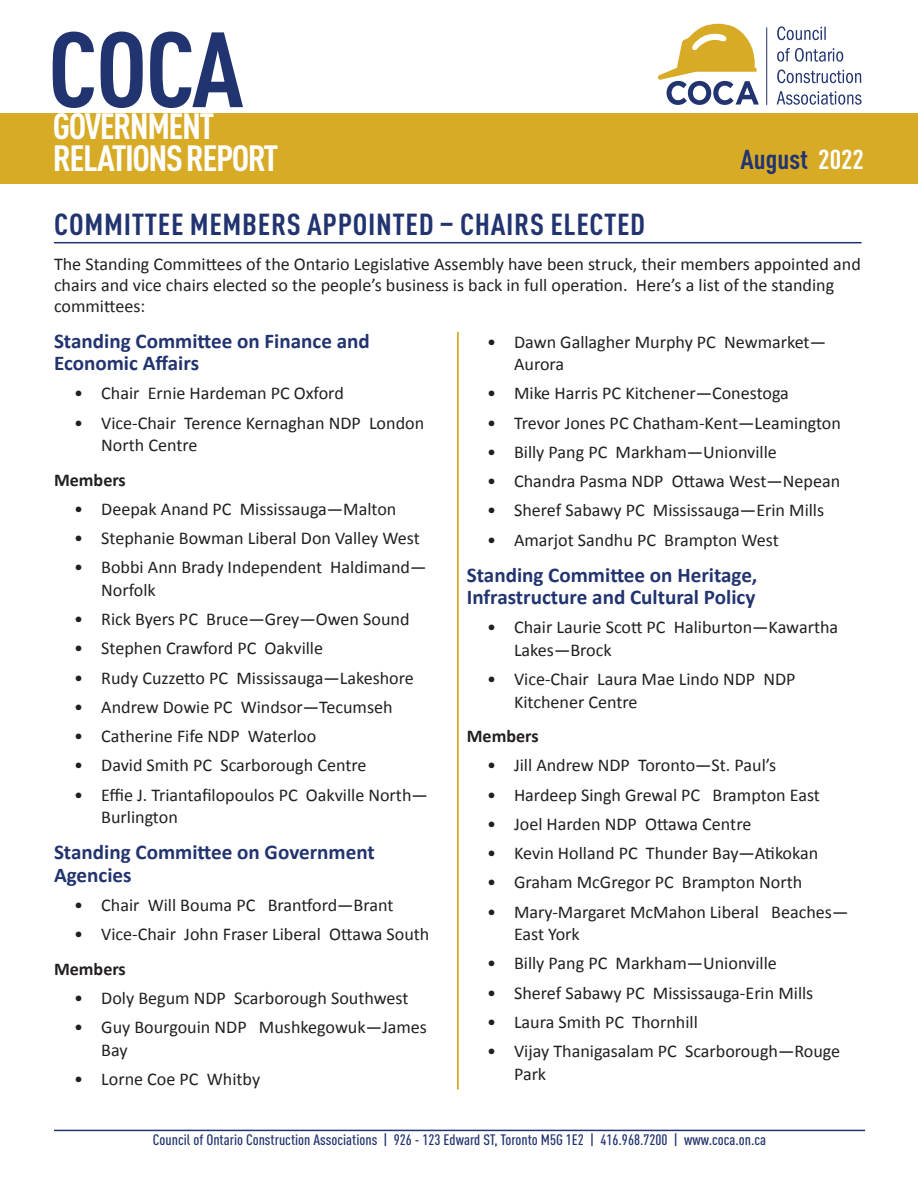
<style>
.page{position:relative;width:918px;height:1188px;background:#fff}
.page>*{position:absolute;margin:0;border:0;box-sizing:border-box;transform-origin:0 0}
.t1{font:700 condensed 105px "DIN Pro";color:#22346f;scale:1.06 1}
.t2{font:700 condensed 36px/31.5px "DIN Pro";letter-spacing:-.04em;color:#fff;scale:1.06 1}
.Article_Title{font:700 condensed 30px "DIN Pro";letter-spacing:.02em;color:#22346f;scale:1.06 1}
.t3{font:700 condensed 27px "DIN Pro";color:#22346f;scale:1.06 1}
.Section_Title{font:700 21px/22.5px "Calibri";color:#22346f}
.Body_span{font:18px/22.5px "Calibri";color:#231f20}
.Body_Bold{font:700 18px "Calibri";color:#231f20}
.t4{font:500 condensed 15px "DIN Pro";color:#22346f;scale:1.06 1}
.s1{color:#fff}
</style>
<div class="page">
<hr style="left:54px;top:1130px;width:811px;height:1px;background:#22346f">
<div style="left:0;top:113px;width:918px;height:71px;background:#d8ab27"></div>
<hr style="left:766px;top:27px;width:1px;height:78px;background:#22346f">
<svg style="left:658px;top:24px;width:101px;height:81px"></svg>
<svg style="left:777px;top:91px;width:85px;height:14px"></svg>
<svg style="left:777px;top:69px;width:84px;height:14px"></svg>
<svg style="left:777px;top:48px;width:66px;height:14px"></svg>
<svg style="left:777px;top:26px;width:49px;height:14px"></svg>
<hr style="left:54px;top:242px;width:808px;height:1px;background:#22346f">
<hr style="left:457px;top:332px;width:2px;height:757px;background:#d8ab27">
<h1 class="t1" style="left:48px;top:-9px;width:186px">COCA</h1>
<h2 class="t2" style="left:53px;top:107px;width:214px">GOVERNMENT<br>RELATIONS REPORT</h2>
<h3 class="t3" style="left:741px;top:139px;width:118px">August <span class="s1">2022</span></h3>
<p class="Article_Title" style="left:54px;top:202px;width:559px">COMMITTEE MEMBERS APPOINTED – CHAIRS ELECTED</p>
<p class="Body_span" style="left:54px;top:252px;width:808px;line-height:21px">The Standing Committees of the Ontario Legislative Assembly have been struck, their members appointed and chairs and vice chairs elected so the people’s business is back in full operation. Here’s a list of the standing committees:</p>
<p class="Section_Title" style="left:54px;top:328px;width:317px">Standing Committee on Finance and<br>Economic Affairs</p>
<p class="Body_span" style="left:74px;top:381px;width:271px">• Chair Ernie Hardeman PC Oxford</p>
<p class="Body_span" style="left:101px;top:411px;width:324px;text-indent:-27px">• Vice-Chair Terence Kernaghan NDP London<br>North Centre</p>
<p class="Body_Bold" style="left:54px;top:469px;width:73px">Members</p>
<p class="Body_span" style="left:74px;top:497px;width:324px">• Deepak Anand PC Mississauga—Malton</p>
<p class="Body_span" style="left:74px;top:526px;width:347px">• Stephanie Bowman Liberal Don Valley West</p>
<p class="Body_span" style="left:101px;top:555px;width:327px;text-indent:-27px">• Bobbi Ann Brady Independent Haldimand—<br>Norfolk</p>
<p class="Body_span" style="left:74px;top:607px;width:337px">• Rick Byers PC Bruce—Grey—Owen Sound</p>
<p class="Body_span" style="left:74px;top:636px;width:250px">• Stephen Crawford PC Oakville</p>
<p class="Body_span" style="left:74px;top:666px;width:341px">• Rudy Cuzzetto PC Mississauga—Lakeshore</p>
<p class="Body_span" style="left:74px;top:695px;width:320px">• Andrew Dowie PC Windsor—Tecumseh</p>
<p class="Body_span" style="left:74px;top:724px;width:244px">• Catherine Fife NDP Waterloo</p>
<p class="Body_span" style="left:74px;top:753px;width:294px">• David Smith PC Scarborough Centre</p>
<p class="Body_span" style="left:101px;top:783px;width:328px;text-indent:-27px">• Effie J. Triantafilopoulos PC Oakville North—<br>Burlington</p>
<p class="Section_Title" style="left:54px;top:840px;width:322px">Standing Committee on Government<br>Agencies</p>
<p class="Body_span" style="left:74px;top:893px;width:321px">• Chair Will Bouma PC Brantford—Brant</p>
<p class="Body_span" style="left:74px;top:922px;width:357px">• Vice-Chair John Fraser Liberal Ottawa South</p>
<p class="Body_Bold" style="left:54px;top:958px;width:73px">Members</p>
<p class="Body_span" style="left:74px;top:986px;width:336px">• Doly Begum NDP Scarborough Southwest</p>
<p class="Body_span" style="left:101px;top:1015px;width:327px;text-indent:-27px">• Guy Bourgouin NDP Mushkegowuk—James<br>Bay</p>
<p class="Body_span" style="left:74px;top:1067px;width:187px">• Lorne Coe PC Whitby</p>
<p class="Body_span" style="left:514px;top:330px;width:314px;text-indent:-27px">• Dawn Gallagher Murphy PC Newmarket—<br>Aurora</p>
<p class="Body_span" style="left:487px;top:381px;width:303px">• Mike Harris PC Kitchener—Conestoga</p>
<p class="Body_span" style="left:487px;top:411px;width:355px">• Trevor Jones PC Chatham-Kent—Leamington</p>
<p class="Body_span" style="left:487px;top:440px;width:291px">• Billy Pang PC Markham—Unionville</p>
<p class="Body_span" style="left:487px;top:469px;width:355px">• Chandra Pasma NDP Ottawa West—Nepean</p>
<p class="Body_span" style="left:487px;top:498px;width:339px">• Sheref Sabawy PC Mississauga—Erin Mills</p>
<p class="Body_span" style="left:487px;top:528px;width:293px">• Amarjot Sandhu PC Brampton West</p>
<p class="Section_Title" style="left:467px;top:562px;width:292px">Standing Committee on Heritage,<br>Infrastructure and Cultural Policy</p>
<p class="Body_span" style="left:514px;top:615px;width:326px;text-indent:-27px">• Chair Laurie Scott PC Haliburton—Kawartha<br>Lakes—Brock</p>
<p class="Body_span" style="left:514px;top:667px;width:283px;text-indent:-27px">• Vice-Chair Laura Mae Lindo NDP NDP<br>Kitchener Centre</p>
<p class="Body_Bold" style="left:467px;top:725px;width:73px">Members</p>
<p class="Body_span" style="left:487px;top:753px;width:291px">• Jill Andrew NDP Toronto—St. Paul’s</p>
<p class="Body_span" style="left:487px;top:783px;width:334px">• Hardeep Singh Grewal PC Brampton East</p>
<p class="Body_span" style="left:487px;top:812px;width:266px">• Joel Harden NDP Ottawa Centre</p>
<p class="Body_span" style="left:487px;top:841px;width:333px">• Kevin Holland PC Thunder Bay—Atikokan</p>
<p class="Body_span" style="left:487px;top:870px;width:317px">• Graham McGregor PC Brampton North</p>
<p class="Body_span" style="left:514px;top:900px;width:336px;text-indent:-27px">• Mary-Margaret McMahon Liberal Beaches—<br>East York</p>
<p class="Body_span" style="left:487px;top:951px;width:291px">• Billy Pang PC Markham—Unionville</p>
<p class="Body_span" style="left:487px;top:981px;width:328px">• Sheref Sabawy PC Mississauga-Erin Mills</p>
<p class="Body_span" style="left:487px;top:1010px;width:212px">• Laura Smith PC Thornhill</p>
<p class="Body_span" style="left:514px;top:1039px;width:328px;text-indent:-27px">• Vijay Thanigasalam PC Scarborough—Rouge<br>Park</p>
<p class="t4" style="left:153px;top:1128px;width:580px">Council of Ontario Construction Associations | 926 - 123 Edward ST, Toronto M5G 1E2 | 416.968.7200 | www.coca.on.ca</p>
</div>
